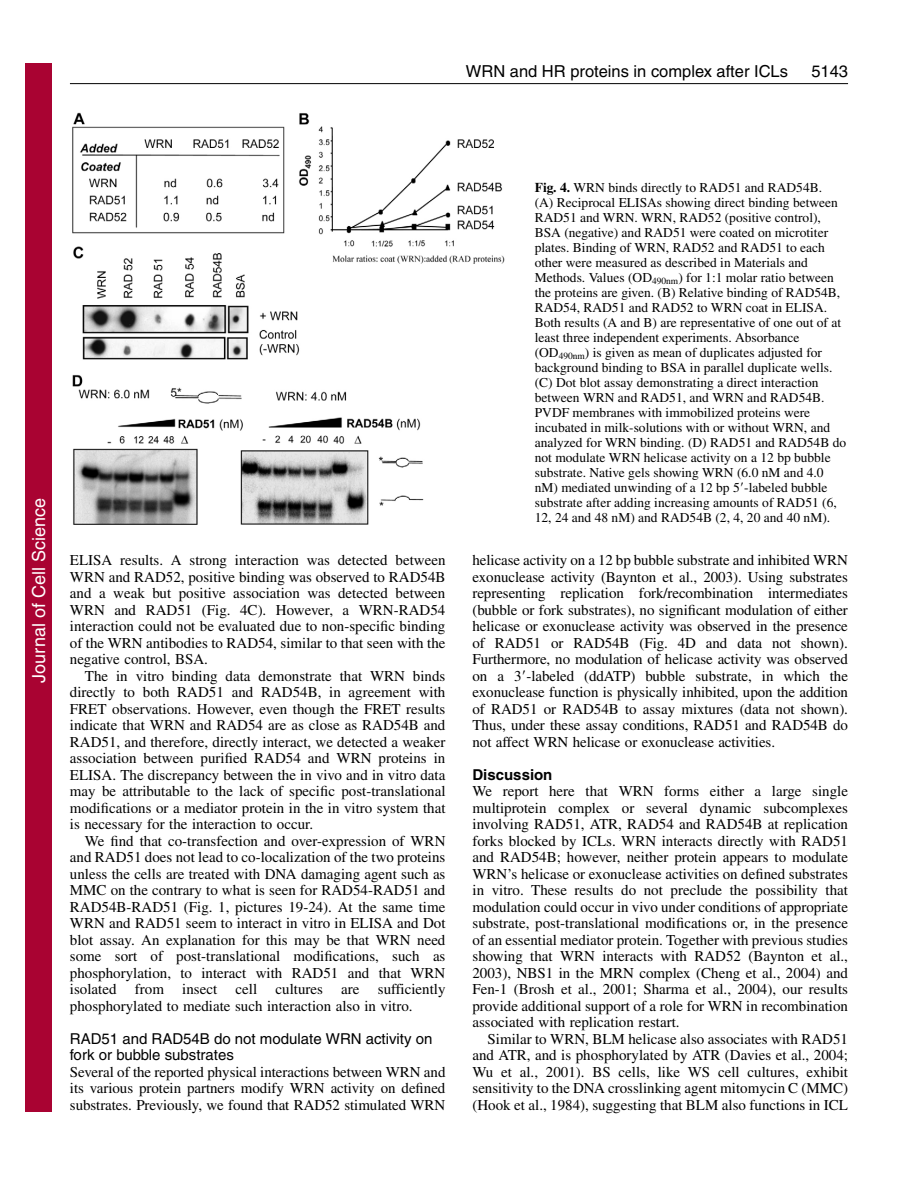
<style>
.page{position:relative;width:918px;height:1188px;background:#fff}
.page>*{position:absolute;margin:0;border:0;box-sizing:border-box;transform-origin:0 0}
.t1{font:18px "Helvetica";color:#fff}
.t2{font:16.5px "Helvetica";color:#000}
.t3{font:15px/16.5px "Times";color:#000;text-align:justify}
.t4{font:15px/16.5px "Helvetica";color:#000}
.t5{font:700 15px "Helvetica";color:#000}
.t6{font:13.5px/15px "Times";color:#000}
.s1{font-weight:700}
.s2{font-family:"Mathematical Pi One"}
</style>
<div class="page">
<hr style="left:70px;top:83px;width:778px;height:1px;background:#000">
<img style="left:72px;top:112px;width:433px;height:413px">
<div style="left:26px;top:64px;width:26px;height:1048px;background:#a90332"></div>
<p class="t2" style="left:466px;top:65px;width:324px">WRN and HR proteins in complex after ICLs</p>
<p class="t2" style="left:811px;top:65px;width:38px">5143</p>
<p class="t1" style="left:28px;top:683px;width:186px;rotate:-90deg">Journal of Cell Science</p>
<p class="t3" style="left:70px;top:553px;width:377px">ELISA results. A strong interaction was detected between WRN and RAD52, positive binding was observed to RAD54B and a weak but positive association was detected between WRN and RAD51 (Fig. 4C). However, a WRN-RAD54 interaction could not be evaluated due to non-specific binding of the WRN antibodies to RAD54, similar to that seen with the negative control, BSA.</p>
<p class="t3" style="left:70px;top:669px;width:377px;text-indent:15px">The in vitro binding data demonstrate that WRN binds directly to both RAD51 and RAD54B, in agreement with FRET observations. However, even though the FRET results indicate that WRN and RAD54 are as close as RAD54B and RAD51, and therefore, directly interact, we detected a weaker association between purified RAD54 and WRN proteins in ELISA. The discrepancy between the in vivo and in vitro data may be attributable to the lack of specific post-translational modifications or a mediator protein in the in vitro system that is necessary for the interaction to occur.</p>
<p class="t3" style="left:70px;top:834px;width:377px;text-indent:15px">We find that co-transfection and over-expression of WRN and RAD51 does not lead to co-localization of the two proteins unless the cells are treated with DNA damaging agent such as MMC on the contrary to what is seen for RAD54-RAD51 and RAD54B-RAD51 (Fig. 1, pictures 19-24). At the same time WRN and RAD51 seem to interact in vitro in ELISA and Dot blot assay. An explanation for this may be that WRN need some sort of post-translational modifications, such as phosphorylation, to interact with RAD51 and that WRN isolated from insect cell cultures are sufficiently phosphorylated to mediate such interaction also in vitro.</p>
<p class="t4" style="left:70px;top:1032px;width:364px">RAD51 and RAD54B do not modulate WRN activity on fork or bubble substrates</p>
<p class="t3" style="left:70px;top:1065px;width:377px">Several of the reported physical interactions between WRN and its various protein partners modify WRN activity on defined substrates. Previously, we found that RAD52 stimulated WRN</p>
<p class="t6" style="left:535px;top:181px;width:313px"><span class="s1">Fig. 4.</span> WRN binds directly to RAD51 and RAD54B.<br>(A) Reciprocal ELISAs showing direct binding between RAD51 and WRN. WRN, RAD52 (positive control), BSA (negative) and RAD51 were coated on microtiter plates. Binding of WRN, RAD52 and RAD51 to each other were measured as described in Materials and Methods. Values (OD<sub>490nm</sub>) for 1:1 molar ratio between the proteins are given. (B) Relative binding of RAD54B, RAD54, RAD51 and RAD52 to WRN coat in ELISA.<br>Both results (A and B) are representative of one out of at least three independent experiments. Absorbance (OD<sub>490nm</sub>) is given as mean of duplicates adjusted for background binding to BSA in parallel duplicate wells. (C) Dot blot assay demonstrating a direct interaction between WRN and RAD51, and WRN and RAD54B.<br>PVDF membranes with immobilized proteins were incubated in milk-solutions with or without WRN, and analyzed for WRN binding. (D) RAD51 and RAD54B do not modulate WRN helicase activity on a 12 bp bubble substrate. Native gels showing WRN (6.0 nM and 4.0 nM) mediated unwinding of a 12 bp 5<span class="s2">-</span>-labeled bubble substrate after adding increasing amounts of RAD51 (6, 12, 24 and 48 nM) and RAD54B (2, 4, 20 and 40 nM).</p>
<p class="t3" style="left:472px;top:553px;width:377px">helicase activity on a 12 bp bubble substrate and inhibited WRN exonuclease activity (Baynton et al., 2003). Using substrates representing replication fork/recombination intermediates (bubble or fork substrates), no significant modulation of either helicase or exonuclease activity was observed in the presence of RAD51 or RAD54B (Fig. 4D and data not shown).<br>Furthermore, no modulation of helicase activity was observed on a 3<span class="s2">-</span>-labeled (ddATP) bubble substrate, in which the exonuclease function is physically inhibited, upon the addition of RAD51 or RAD54B to assay mixtures (data not shown).<br>Thus, under these assay conditions, RAD51 and RAD54B do not affect WRN helicase or exonuclease activities.</p>
<p class="t5" style="left:472px;top:769px;width:81px">Discussion</p>
<p class="t3" style="left:472px;top:784px;width:377px">We report here that WRN forms either a large single multiprotein complex or several dynamic subcomplexes involving RAD51, ATR, RAD54 and RAD54B at replication forks blocked by ICLs. WRN interacts directly with RAD51 and RAD54B; however, neither protein appears to modulate WRN’s helicase or exonuclease activities on defined substrates in vitro. These results do not preclude the possibility that modulation could occur in vivo under conditions of appropriate substrate, post-translational modifications or, in the presence of an essential mediator protein. Together with previous studies showing that WRN interacts with RAD52 (Baynton et al., 2003), NBS1 in the MRN complex (Cheng et al., 2004) and Fen-1 (Brosh et al., 2001; Sharma et al., 2004), our results provide additional support of a role for WRN in recombination associated with replication restart.</p>
<p class="t3" style="left:472px;top:1032px;width:377px;text-indent:15px">Similar to WRN, BLM helicase also associates with RAD51 and ATR, and is phosphorylated by ATR (Davies et al., 2004; Wu et al., 2001). BS cells, like WS cell cultures, exhibit sensitivity to the DNA crosslinking agent mitomycin C (MMC) (Hook et al., 1984), suggesting that BLM also functions in ICL</p>
</div>
